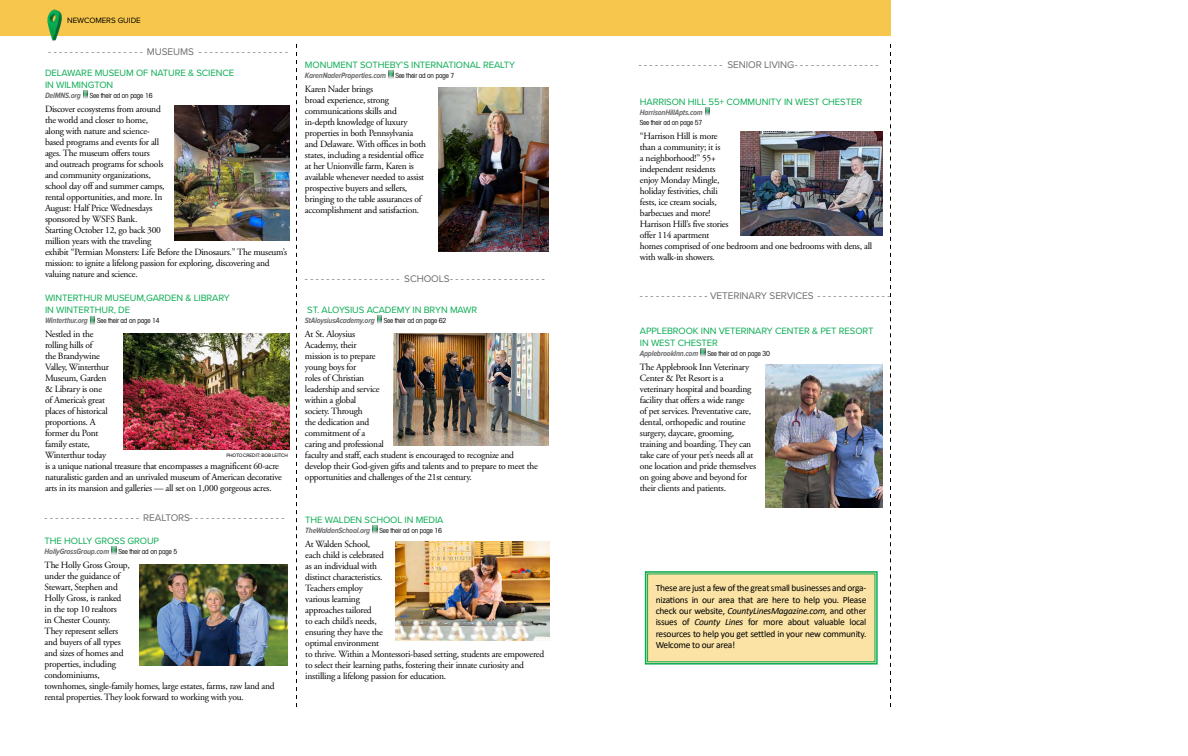
<style>
.page{position:relative;width:1188px;height:756px;background:#fff}
.page>*{position:absolute;margin:0;border:0;box-sizing:border-box;transform-origin:0 0}
.Category_title{font:10px "Proxima Nova";letter-spacing:-.01em;color:#6d6e71}
.body_copy{font:9.5px/11px "Adobe Garamond";letter-spacing:-.025em;color:#000}
.Business_name{font:9.5px "Proxima Nova";letter-spacing:-.01em;color:#0bac54}
.t1{font:9.5px/11.4px "Calibri";letter-spacing:-.025em;color:#000;text-align:justify}
.Address_info{font:italic 700 8px "Proxima Nova Cond";letter-spacing:-.025em;color:#6d6e71}
.Top_bar_heading{font:8px "Proxima Nova";letter-spacing:-.01em;color:#000}
.Address_info-2{font:condensed 7px "Avant Garde";letter-spacing:-.025em;color:#000}
.body_copy-2{font:5px "Switzer";letter-spacing:-.025em;color:#000}
.s1{font-family:"Proxima Nova Cond";font-weight:700;font-style:italic;font-stretch:normal;font-size:8px;color:#6d6e71}
.s2{font-family:"Avant Garde";font-weight:400;font-style:normal;font-stretch:condensed;font-size:7px;color:#000}
.s3{font-style:italic}
</style>
<div class="page">
<svg style="left:890px;top:44px;width:1px;height:663px"></svg>
<svg style="left:705px;top:108px;width:5px;height:8px"></svg>
<img style="left:740px;top:132px;width:143px;height:103px">
<svg style="left:701px;top:349px;width:4px;height:8px"></svg>
<img style="left:765px;top:365px;width:118px;height:143px">
<div style="left:594px;top:0;width:297px;height:35px;background:#f7c74d"></div>
<svg style="left:296px;top:44px;width:1px;height:663px"></svg>
<svg style="left:377px;top:316px;width:5px;height:8px"></svg>
<img style="left:393px;top:333px;width:156px;height:113px">
<div style="left:0;top:0;width:594px;height:35px;background:#f7c74d"></div>
<img style="left:45px;top:9px;width:19px;height:32px">
<svg style="left:389px;top:71px;width:4px;height:8px"></svg>
<img style="left:438px;top:87px;width:111px;height:164px">
<svg style="left:112px;top:547px;width:4px;height:8px"></svg>
<img style="left:140px;top:564px;width:148px;height:102px">
<svg style="left:373px;top:526px;width:4px;height:8px"></svg>
<img style="left:396px;top:542px;width:153px;height:99px">
<div style="left:89px;top:316px;width:7px;height:8px;background:#f4f9f4"></div>
<svg style="left:90px;top:316px;width:5px;height:8px"></svg>
<img style="left:124px;top:333px;width:165px;height:117px">
<svg style="left:83px;top:91px;width:5px;height:8px"></svg>
<img style="left:175px;top:105px;width:114px;height:135px">
<svg style="left:644px;top:571px;width:234px;height:94px"></svg>
<p class="Top_bar_heading" style="left:67px;top:14px;width:75px">NEWCOMERS GUIDE</p>
<p class="Category_title" style="left:48px;top:44px;width:147px">- - - - - - - - - - - - - - - - - - MUSEUMS</p>
<p class="Business_name" style="left:45px;top:66px;width:191px">DELAWARE MUSEUM OF NATURE &amp; SCIENCE</p>
<p class="Business_name" style="left:45px;top:78px;width:70px">IN WILMINGTON</p>
<p class="Address_info-2" style="left:45px;top:91px;width:109px"><span class="s1">DelMNS.org</span> See their ad on page 16</p>
<p class="body_copy" style="left:45px;top:103px;width:244px">Discover ecosystems from around<br>the world and closer to home,<br>along with nature and science-<br>based programs and events for all<br>ages. The museum offers tours<br>and outreach programs for schools<br>and community organizations,<br>school day off and summer camps,<br>rental opportunities, and more. In<br>August: Half Price Wednesdays<br>sponsored by WSFS Bank.<br>Starting October 12, go back 300<br>million years with the traveling<br>exhibit “Permian Monsters: Life Before the Dinosaurs.” The museum’s mission: to ignite a lifelong passion for exploring, discovering and valuing nature and science.</p>
<p class="Business_name" style="left:45px;top:291px;width:186px">WINTERTHUR MUSEUM,GARDEN &amp; LIBRARY</p>
<p class="Business_name" style="left:45px;top:303px;width:87px">IN WINTERTHUR, DE</p>
<p class="Address_info-2" style="left:45px;top:316px;width:116px"><span class="s1">Winterthur.org</span> See their ad on page 14</p>
<p class="body_copy" style="left:45px;top:329px;width:239px">Nestled in the<br>rolling hills of<br>the Brandywine<br>Valley, Winterthur<br>Museum, Garden<br>&amp; Library is one<br>of America’s great<br>places of historical<br>proportions. A<br>former du Pont<br>family estate,<br>Winterthur today<br>is a unique national treasure that encompasses a magnificent 60-acre naturalistic garden and an unrivaled museum of American decorative arts in its mansion and galleries — all set on 1,000 gorgeous acres.</p>
<p class="body_copy-2" style="left:226px;top:452px;width:63px">PHOTO CREDIT: BOB LEITCH</p>
<p class="Category_title" style="left:45px;top:510px;width:147px">- - - - - - - - - - - - - - - - - - REALTORS</p>
<p class="Business_name" style="left:45px;top:533px;width:116px">THE HOLLY GROSS GROUP</p>
<p class="Address_info" style="left:45px;top:547px;width:134px">HollyGrossGroup.com <span class="s2">See their ad on page 5</span></p>
<p class="body_copy" style="left:45px;top:559px;width:232px">The Holly Gross Group,<br>under the guidance of<br>Stewart, Stephen and<br>Holly Gross, is ranked<br>in the top 10 realtors<br>in Chester County.<br>They represent sellers<br>and buyers of all types<br>and sizes of homes and<br>properties, including<br>condominiums,<br>townhomes, single-family homes, large estates, farms, raw land and rental properties. They look forward to working with you.</p>
<p class="Business_name" style="left:305px;top:58px;width:212px">MONUMENT SOTHEBY’S INTERNATIONAL REALTY</p>
<p class="Address_info" style="left:305px;top:71px;width:151px">KarenNaderProperties.com <span class="s2">See their ad on page 7</span></p>
<p class="body_copy" style="left:305px;top:83px;width:123px">Karen Nader brings<br>broad experience, strong communications skills and in-depth knowledge of luxury properties in both Pennsylvania and Delaware. With offices in both states, including a residential office at her Unionville farm, Karen is available whenever needed to assist prospective buyers and sellers, bringing to the table assurances of accomplishment and satisfaction.</p>
<p class="Category_title" style="left:305px;top:272px;width:146px">- - - - - - - - - - - - - - - - - - SCHOOLS</p>
<p class="Business_name" style="left:307px;top:303px;width:172px">ST. ALOYSIUS ACADEMY IN BRYN MAWR</p>
<p class="Address_info" style="left:305px;top:316px;width:143px">StAloysiusAcademy.org <span class="s2">See their ad on page 62</span></p>
<p class="body_copy" style="left:305px;top:329px;width:234px">At St. Aloysius<br>Academy, their<br>mission is to prepare<br>young boys for<br>roles of Christian<br>leadership and service<br>within a global<br>society. Through<br>the dedication and<br>commitment of a<br>caring and professional<br>faculty and staff, each student is encouraged to recognize and develop their God-given gifts and talents and to prepare to meet the opportunities and challenges of the 21st century.</p>
<p class="Business_name" style="left:305px;top:513px;width:140px">THE WALDEN SCHOOL IN MEDIA</p>
<p class="Address_info" style="left:305px;top:526px;width:138px">TheWaldenSchool.org <span class="s2">See their ad on page 16</span></p>
<p class="body_copy" style="left:305px;top:539px;width:240px">At Walden School,<br>each child is celebrated<br>as an individual with<br>distinct characteristics.<br>Teachers employ<br>various learning<br>approaches tailored<br>to each child’s needs,<br>ensuring they have the<br>optimal environment<br>to thrive. Within a Montessori-based setting, students are empowered to select their learning paths, fostering their innate curiosity and instilling a lifelong passion for education.</p>
<p class="Category_title" style="left:639px;top:57px;width:157px">- - - - - - - - - - - - - - - - SENIOR LIVING</p>
<p class="Business_name" style="left:640px;top:94px;width:224px">HARRISON HILL 55+ COMMUNITY IN WEST CHESTER</p>
<p class="Address_info" style="left:640px;top:108px;width:65px">HarrisonHillApts.com</p>
<p class="Address_info-2" style="left:640px;top:118px;width:64px">See their ad on page 57</p>
<p class="body_copy" style="left:640px;top:130px;width:234px">“Harrison Hill is more<br>than a community; it is<br>a neighborhood!” 55+<br>independent residents<br>enjoy Monday Mingle,<br>holiday festivities, chili<br>fests, ice cream socials,<br>barbecues and more!<br>Harrison Hill’s five stories<br>offer 114 apartment<br>homes comprised of one bedroom and one bedrooms with dens, all with walk-in showers.</p>
<p class="Category_title" style="left:640px;top:289px;width:175px">- - - - - - - - - - - - - VETERINARY SERVICES</p>
<p class="Business_name" style="left:640px;top:324px;width:235px">APPLEBROOK INN VETERINARY CENTER &amp; PET RESORT</p>
<p class="Business_name" style="left:640px;top:336px;width:79px">IN WEST CHESTER</p>
<p class="Address_info-2" style="left:640px;top:349px;width:132px"><span class="s1">ApplebrookInn.com</span> See their ad on page 30</p>
<p class="body_copy" style="left:640px;top:362px;width:118px">The Applebrook Inn Veterinary<br>Center &amp; Pet Resort is a veterinary hospital and boarding facility that offers a wide range<br>of pet services. Preventative care, dental, orthopedic and routine surgery, daycare, grooming, training and boarding. They can take care of your pet’s needs all at one location and pride themselves on going above and beyond for their clients and patients.</p>
<p class="t1" style="left:656px;top:582px;width:212px">These are just a few of the great small businesses and orga&shy;nizations in our area that are here to help you. Please check our website, <span class="s3">CountyLinesMagazine.com,</span> and other issues of <span class="s3">County Lines</span> for more about valuable local resources to help you get settled in your new community.<br>Welcome to our area!</p>
</div>
